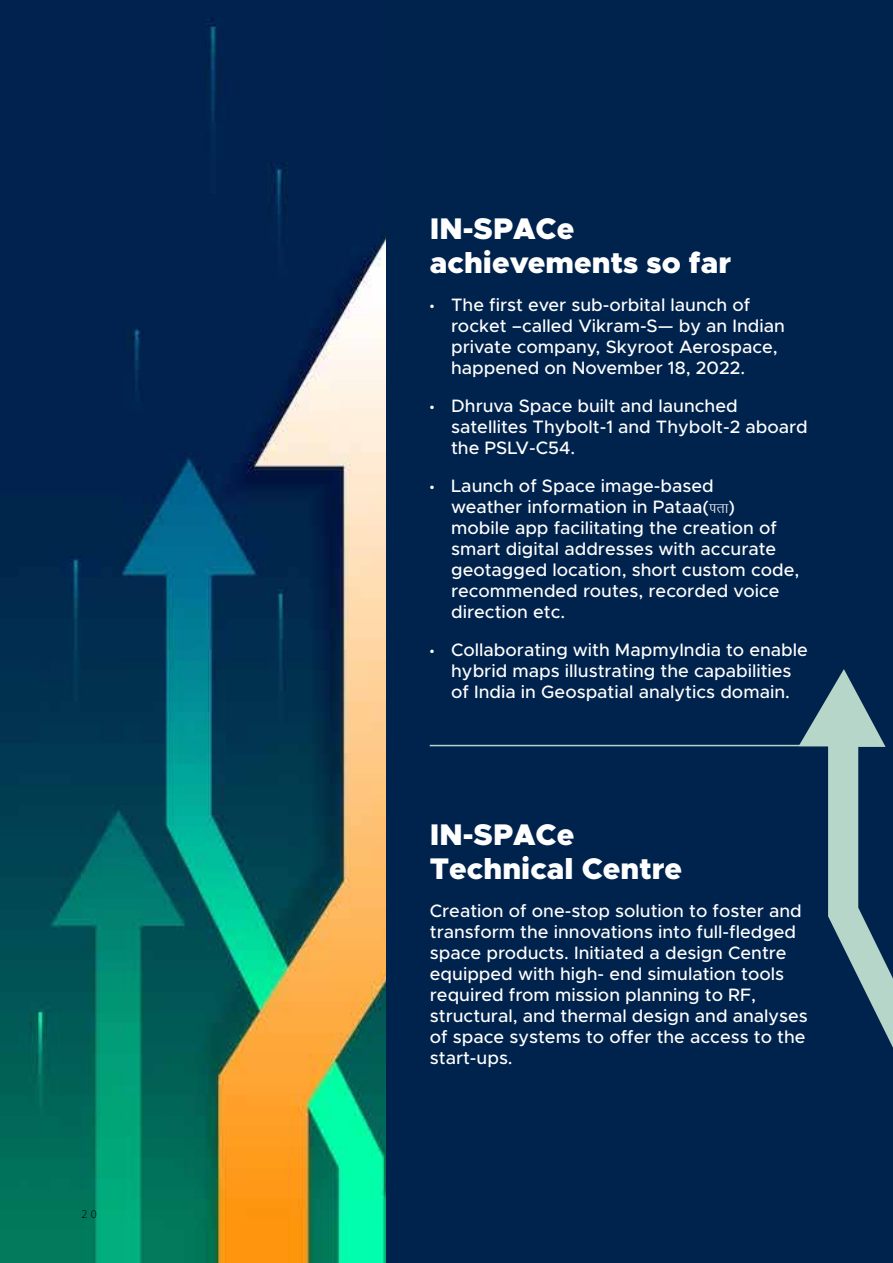
<style>
.page{position:relative;width:893px;height:1263px;background:#fff}
.page>*{position:absolute;margin:0;border:0;box-sizing:border-box;transform-origin:0 0}
.t1{font:900 30px/34.5px "Metropolis";color:#fff}
.t2{font:500 18px/21px "Metropolis";color:#fff}
.t3{font:300 12px "Myriad Pro";color:#000}
.s1{font-family:"Myriad Pro";font-weight:400;font-stretch:condensed}
.s2{font-family:"DVBWTT Yogesh EN Normal";font-weight:400}
</style>
<div class="page">
<div style="left:371px;top:0;width:522px;height:1263px;background:#00234d"></div>
<img style="left:0;top:0;width:386px;height:1263px">
<svg style="left:799px;top:669px;width:94px;height:379px"></svg>
<hr style="left:430px;top:745px;width:398px;height:1px;background:#b5d6c9">
<p class="t3" style="left:82px;top:1207px;width:17px">2 0</p>
<h1 class="t1" style="left:430px;top:211px;width:303px">IN-SPACe achievements so far</h1>
<p class="t2" style="left:451px;top:294px;width:335px;text-indent:-21px"><span class="s1">•</span> The first ever sub-orbital launch of rocket –called Vikram-S— by an Indian private company, Skyroot Aerospace, happened on November 18, 2022.</p>
<p class="t2" style="left:451px;top:395px;width:358px;text-indent:-21px"><span class="s1">•</span> Dhruva Space built and launched satellites Thybolt-1 and Thybolt-2 aboard the PSLV-C54.</p>
<p class="t2" style="left:451px;top:475px;width:350px;text-indent:-21px"><span class="s1">•</span> Launch of Space image-based<br>weather information in Pataa(<span class="s2">¯ÖŸÖÖ</span>)<br>mobile app facilitating the creation of smart digital addresses with accurate geotagged location, short custom code, recommended routes, recorded voice direction etc.</p>
<p class="t2" style="left:430px;top:639px;width:379px;text-align:center"><span class="s1">•</span> Collaborating with MapmyIndia to enable hybrid maps illustrating the capabilities<br>of India in Geospatial analytics domain.</p>
<h1 class="t1" style="left:430px;top:817px;width:254px">IN-SPACe<br>Technical Centre</h1>
<p class="t2" style="left:430px;top:900px;width:379px">Creation of one-stop solution to foster and transform the innovations into full-fledged space products. Initiated a design Centre equipped with high- end simulation tools required from mission planning to RF, structural, and thermal design and analyses of space systems to offer the access to the start-ups.</p>
</div>
